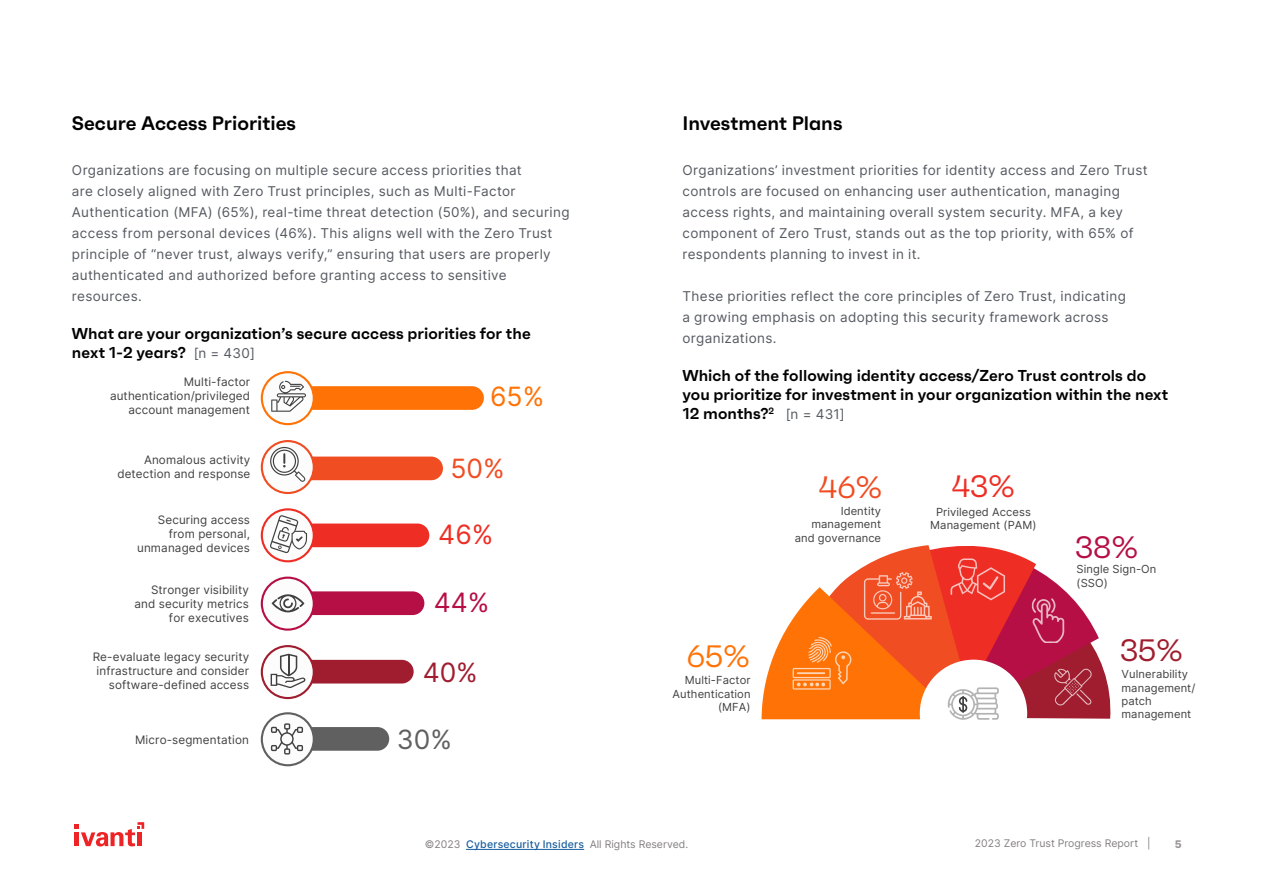
<style>
.page{position:relative;width:1263px;height:893px;background:#fff}
.page>*{position:absolute;margin:0;border:0;box-sizing:border-box;transform-origin:0 0}
.t1{font:30.9px "Faktum";color:#ff7206}
.t2{font:30.9px "Faktum";color:#ee2e24}
.t3{font:30.9px "Faktum";color:#f04d22}
.t4{font:30.9px "Faktum";color:#b60f45}
.t5{font:30.9px "Faktum";color:#9f1d2e}
.t6{font:26.55px "Inter";color:#ff7206}
.t7{font:26.55px "Inter";color:#f04d22}
.t8{font:26.55px "Inter";color:#ee2e24}
.t9{font:26.55px "Inter";color:#b60f45}
.t10{font:26.55px "Inter";color:#9f1d2e}
.t11{font:26.55px "Inter";color:#606060}
.t12{font:600 19.5px "Faktum";color:#000}
.t13{font:600 15.75px/18.9px "Faktum";letter-spacing:.005em;color:#000}
.t14{font:13.5px/21px "Inter";letter-spacing:.025em;color:#555a61}
.t15{font:11.7px/14px "Inter";letter-spacing:.01em;color:#424143;text-align:right}
.t16{font:11.1px/13.4px "Inter";letter-spacing:.005em;color:#424143;text-align:right}
.t17{font:10.5px "Inter";color:#848083}
.t18{font:800 10.5px "Inter";color:#999495}
.s1{font-family:"Inter";font-weight:400;font-size:13.5px;color:#555a61}
.s2{font-weight:500;color:#175d9e}
</style>
<div class="page">
<svg style="left:75px;top:822px;width:69px;height:24px"></svg>
<hr style="left:466px;top:849px;width:118px;height:1px;background:#175d9e">
<svg style="left:261px;top:440px;width:182px;height:54px"></svg>
<svg style="left:261px;top:371px;width:223px;height:54px"></svg>
<svg style="left:261px;top:577px;width:163px;height:54px"></svg>
<svg style="left:261px;top:645px;width:153px;height:54px"></svg>
<svg style="left:261px;top:712px;width:128px;height:54px"></svg>
<svg style="left:261px;top:508px;width:168px;height:54px"></svg>
<svg style="left:761px;top:545px;width:350px;height:175px"></svg>
<p class="t12" style="left:72px;top:111px;width:226px">Secure Access Priorities</p>
<p class="t14" style="left:72px;top:159px;width:499px">Organizations are focusing on multiple secure access priorities that<br>are closely aligned with Zero Trust principles, such as Multi-Factor Authentication (MFA) (65%), real-time threat detection (50%), and securing access from personal devices (46%). This aligns well with the Zero Trust principle of “never trust, always verify,” ensuring that users are properly authenticated and authorized before granting access to sensitive resources.</p>
<p class="t13" style="left:72px;top:324px;width:460px">What are your organization’s secure access priorities for the next 1-2 years? <span class="s1">[n = 430]</span></p>
<p class="t15" style="left:110px;top:374px;width:142px">Multi-factor authentication/privileged account management</p>
<p class="t15" style="left:117px;top:453px;width:135px">Anomalous activity detection and response</p>
<p class="t15" style="left:137px;top:513px;width:114px">Securing access from personal, unmanaged devices</p>
<p class="t15" style="left:135px;top:583px;width:116px">Stronger visibility and security metrics for executives</p>
<p class="t15" style="left:93px;top:649px;width:158px">Re-evaluate legacy security infrastructure and consider software-defined access</p>
<p class="t15" style="left:135px;top:733px;width:115px">Micro-segmentation</p>
<p class="t6" style="left:490px;top:377px;width:56px">65%</p>
<p class="t7" style="left:450px;top:449px;width:56px">50%</p>
<p class="t8" style="left:438px;top:515px;width:57px">46%</p>
<p class="t9" style="left:434px;top:583px;width:57px">44%</p>
<p class="t10" style="left:423px;top:653px;width:57px">40%</p>
<p class="t11" style="left:397px;top:720px;width:57px">30%</p>
<p class="t12" style="left:682px;top:111px;width:161px">Investment Plans</p>
<p class="t14" style="left:682px;top:159px;width:467px">Organizations’ investment priorities for identity access and Zero Trust controls are focused on enhancing user authentication, managing</p>
<p class="t14" style="left:682px;top:201px;width:452px">access rights, and maintaining overall system security. MFA, a key component of Zero Trust, stands out as the top priority, with 65% of respondents planning to invest in it.</p>
<p class="t14" style="left:682px;top:285px;width:445px">These priorities reflect the core principles of Zero Trust, indicating a growing emphasis on adopting this security framework across organizations.</p>
<p class="t13" style="left:682px;top:366px;width:487px">Which of the following identity access/Zero Trust controls do you prioritize for investment in your organization within the next<br>12 months?<sup>2</sup> <span class="s1">[n = 431]</span></p>
<p class="t1" style="left:687px;top:638px;width:65px">65%</p>
<p class="t16" style="left:673px;top:673px;width:79px">Multi-Factor<br>Authentication (MFA)</p>
<p class="t3" style="left:819px;top:469px;width:65px">46%</p>
<p class="t16" style="left:795px;top:504px;width:88px">Identity management and governance</p>
<p class="t2" style="left:951px;top:468px;width:65px">43%</p>
<p class="t16" style="left:930px;top:505px;width:108px;text-align:center">Privileged Access<br>Management (PAM)</p>
<p class="t4" style="left:1075px;top:529px;width:65px">38%</p>
<p class="t16" style="left:1076px;top:562px;width:81px;text-align:left">Single Sign-On (SSO)</p>
<p class="t5" style="left:1120px;top:632px;width:65px">35%</p>
<p class="t16" style="left:1121px;top:667px;width:75px;text-align:left">Vulnerability management/ patch management</p>
<p class="t17" style="left:425px;top:836px;width:265px">©2023 <span class="s2">Cybersecurity Insiders</span> All Rights Reserved.</p>
<p class="t17" style="left:975px;top:836px;width:177px">2023 Zero Trust Progress Report |</p>
<p class="t18" style="left:1175px;top:836px;width:8px">5</p>
</div>
